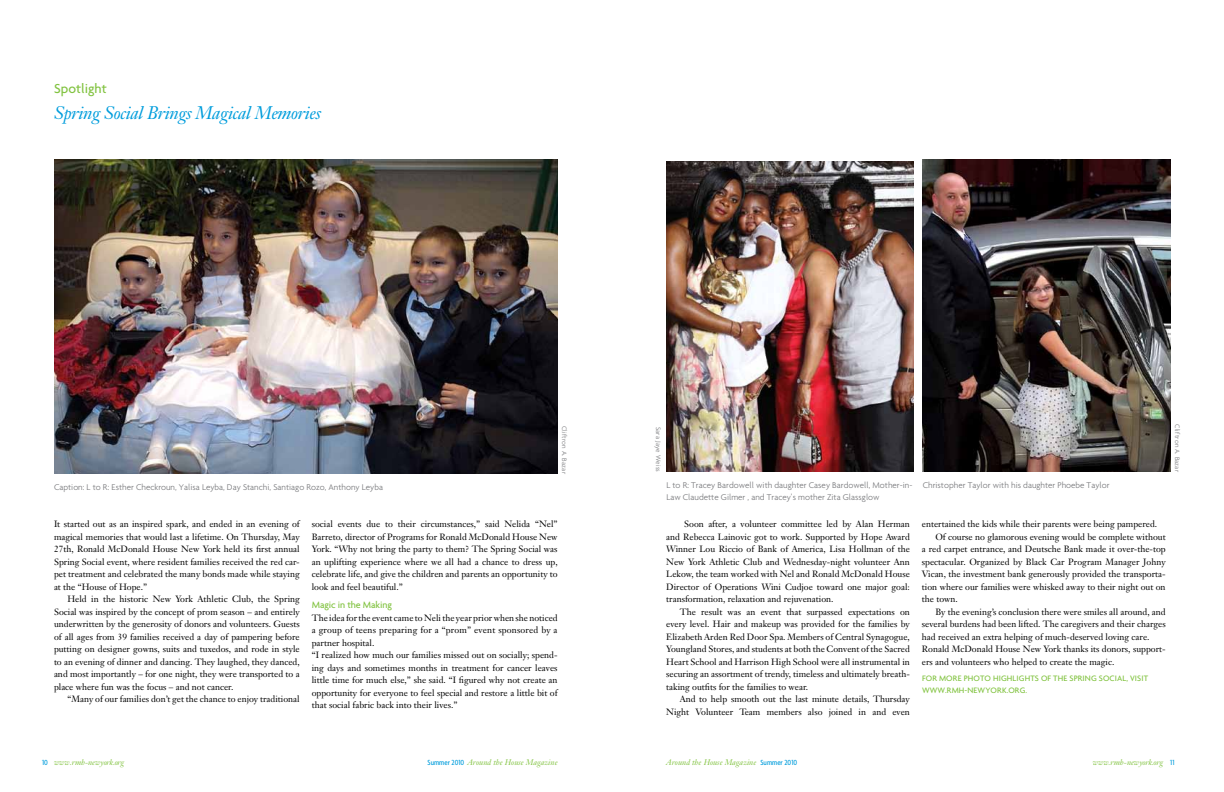
<style>
.page{position:relative;width:1224px;height:792px;background:#fff}
.page>*{position:absolute;margin:0;border:0;box-sizing:border-box;transform-origin:0 0}
.t1{font:italic 18px "Janson Text";letter-spacing:-.02em;color:#009ddc}
.t2{font:500 14px "Agenda";color:#82c341}
.t3{font:500 10px "Agenda";letter-spacing:-.01em;color:#82c341}
.t4{font:9px/12.5px "Janson Text";color:#000;text-align:justify}
.t5{font:300 9px/12px "Agenda";color:#77787b}
.t6{font:500 8.5px "Agenda";letter-spacing:.015em;color:#82c341}
.t7{font:italic 8px "Janson Text";color:#82c341}
.t8{font:italic 8px "Janson Text";letter-spacing:-.02em;color:#82c341}
.t9{font:300 7px "Agenda";letter-spacing:.02em;color:#77787b}
.s1{font-family:"Agenda";font-weight:500;font-style:normal;font-stretch:condensed;color:#009ddc}
</style>
<div class="page">
<img style="left:54px;top:160px;width:504px;height:314px">
<img style="left:923px;top:160px;width:247px;height:312px">
<img style="left:666px;top:162px;width:248px;height:310px">
<h2 class="t2" style="left:54px;top:80px;width:54px">SPOTLIGHT</h2>
<h1 class="t1" style="left:54px;top:101px;width:269px">Spring Social Brings Magical Memories</h1>
<p class="t9" style="left:568px;top:426px;width:49px;rotate:90deg">Cliftron A. Bazar</p>
<p class="t9" style="left:662px;top:427px;width:47px;rotate:90deg">Sara Jaye Weiss</p>
<p class="t9" style="left:1182px;top:424px;width:49px;rotate:90deg">Cliftron A. Bazar</p>
<p class="t5" style="left:54px;top:481px;width:331px">Caption: L to R: Esther Checkroun, Yalisa Leyba, Day Stanchi, Santiago Rozo, Anthony Leyba</p>
<p class="t5" style="left:666px;top:479px;width:248px">L to R: Tracey Bardowell with daughter Casey Bardowell, Mother-in-<br>Law Claudette Gilmer , and Tracey’s mother Zita Glassglow</p>
<p class="t5" style="left:923px;top:479px;width:188px">Christopher Taylor with his daughter Phoebe Taylor</p>
<p class="t4" style="left:54px;top:518px;width:247px">It started out as an inspired spark, and ended in an evening of magical memories that would last a lifetime. On Thursday, May 27th, Ronald McDonald House New York held its first annual Spring Social event, where resident families received the red car&shy;pet treatment and celebrated the many bonds made while staying at the “House of Hope.”</p>
<p class="t4" style="left:54px;top:593px;width:247px;text-indent:14px">Held in the historic New York Athletic Club, the Spring Social was inspired by the concept of prom season – and entirely underwritten by the generosity of donors and volunteers. Guests of all ages from 39 families received a day of pampering before putting on designer gowns, suits and tuxedos, and rode in style to an evening of dinner and dancing. They laughed, they danced, and most importantly – for one night, they were transported to a place where fun was the focus – and not cancer.</p>
<p class="t4" style="left:68px;top:693px;width:234px">“Many of our families don’t get the chance to enjoy traditional</p>
<p class="t4" style="left:312px;top:518px;width:247px">social events due to their circumstances,” said Nelida “Nel” Barreto, director of Programs for Ronald McDonald House New York. “Why not bring the party to them? The Spring Social was an uplifting experience where we all had a chance to dress up, celebrate life, and give the children and parents an opportunity to look and feel beautiful.”</p>
<p class="t3" style="left:312px;top:599px;width:82px">MAGIC IN THE MAKING</p>
<p class="t4" style="left:312px;top:611px;width:247px;text-align:left">The idea for the event came to Neli the year prior when she noticed a group of teens preparing for a “prom” event sponsored by a partner hospital.<br>“I realized how much our families missed out on socially; spend&shy;ing days and sometimes months in treatment for cancer leaves little time for much else,” she said. “I figured why not create an opportunity for everyone to feel special and restore a little bit of that social fabric back into their lives.”</p>
<p class="t4" style="left:666px;top:518px;width:245px;text-indent:18px">Soon after, a volunteer committee led by Alan Herman and Rebecca Lainovic got to work. Supported by Hope Award Winner Lou Riccio of Bank of America, Lisa Hollman of the New York Athletic Club and Wednesday-night volunteer Ann Lekow, the team worked with Nel and Ronald McDonald House Director of Operations Wini Cudjoe toward one major goal: transformation, relaxation and rejuvenation.</p>
<p class="t4" style="left:666px;top:605px;width:245px;text-indent:14px">The result was an event that surpassed expectations on every level. Hair and makeup was provided for the families by Elizabeth Arden Red Door Spa. Members of Central Synagogue, Youngland Stores, and students at both the Convent of the Sacred Heart School and Harrison High School were all instrumental in securing an assortment of trendy, timeless and ultimately breath&shy;taking outfits for the families to wear.</p>
<p class="t4" style="left:666px;top:693px;width:245px;text-align:right">And to help smooth out the last minute details, Thursday<br>Night Volunteer Team members also joined in and even</p>
<p class="t4" style="left:922px;top:518px;width:237px">entertained the kids while their parents were being pampered.</p>
<p class="t4" style="left:935px;top:530px;width:232px">Of course no glamorous evening would be complete without</p>
<p class="t4" style="left:922px;top:543px;width:245px">a red carpet entrance, and Deutsche Bank made it over-the-top</p>
<p class="t4" style="left:922px;top:555px;width:245px">spectacular. Organized by Black Car Program Manager Johny</p>
<p class="t4" style="left:922px;top:568px;width:245px">Vican, the investment bank generously provided the transporta-</p>
<p class="t4" style="left:922px;top:580px;width:245px">tion where our families were whisked away to their night out on</p>
<p class="t4" style="left:922px;top:593px;width:37px">the town.</p>
<p class="t4" style="left:935px;top:605px;width:232px">By the evening’s conclusion there were smiles all around, and</p>
<p class="t4" style="left:922px;top:618px;width:245px">several burdens had been lifted. The caregivers and their charges</p>
<p class="t4" style="left:922px;top:630px;width:229px">had received an extra helping of much-deserved loving care.</p>
<p class="t4" style="left:922px;top:643px;width:245px">Ronald McDonald House New York thanks its donors, support-</p>
<p class="t4" style="left:922px;top:655px;width:194px">ers and volunteers who helped to create the magic.</p>
<p class="t6" style="left:922px;top:673px;width:24px">FOR MORE</p>
<p class="t6" style="left:964px;top:673px;width:7px">PHOTO</p>
<p class="t6" style="left:993px;top:673px;width:6px">HIGHLIGHTS</p>
<p class="t6" style="left:1041px;top:673px;width:18px">OF THE</p>
<p class="t6" style="left:1070px;top:673px;width:10px">SPRING</p>
<p class="t6" style="left:1099px;top:673px;width:36px">SOCIAL, VISIT</p>
<p class="t6" style="left:922px;top:685px;width:9px">WWW</p>
<p class="t6" style="left:945px;top:685px;width:9px">.RMH</p>
<p class="t6" style="left:965px;top:685px;width:10px">-NEWYORK</p>
<p class="t6" style="left:1007px;top:685px;width:9px">.ORG</p>
<p class="t6" style="left:1026px;top:685px;width:3px">.</p>
<p class="t8" style="left:42px;top:757px;width:84px"><span class="s1">10</span> www.rmh-newyork.org</p>
<p class="t7" style="left:428px;top:757px;width:132px"><span class="s1">Summer 2010</span> Around the House Magazine</p>
<p class="t7" style="left:666px;top:757px;width:133px">Around the House Magazine <span class="s1">Summer 2010</span></p>
<p class="t8" style="left:1093px;top:757px;width:83px">www.rmh-newyork.org <span class="s1">11</span></p>
</div>
